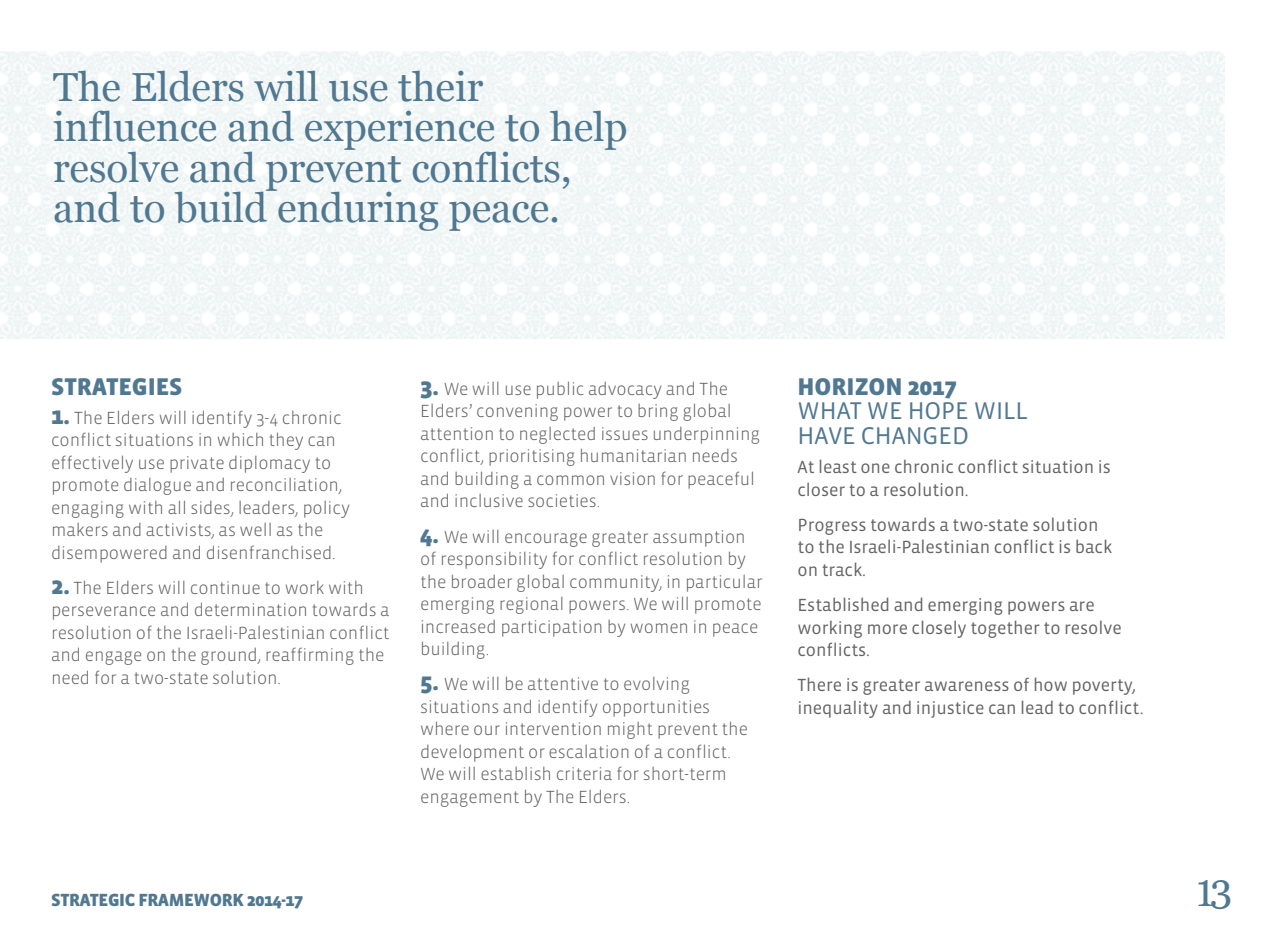
<style>
.page{position:relative;width:1276px;height:944px;background:#fff}
.page>*{position:absolute;margin:0;border:0;box-sizing:border-box;transform-origin:0 0}
.t1{font:40.5px/40.5px "Georgia";letter-spacing:-.005em;color:#517891}
.t2{font:24.75px/24.8px "Vista Sans";letter-spacing:-.005em;color:#517891}
.t3{font:900 24.75px "Vista Sans";letter-spacing:-.005em;color:#517891}
.t4{font:300 18px/22.5px "Vista Sans";letter-spacing:-.005em;color:#626362}
.t5{font:18px/22.5px "Vista Sans";letter-spacing:-.005em;color:#626362}
.t6{font:900 18px "Vista Sans";letter-spacing:-.02em;color:#517891}
.s1{font-weight:900;font-size:24.75px;color:#517891}
</style>
<div class="page">
<img style="left:0;top:51px;width:1225px;height:287px">
<h1 class="t1" style="left:53px;top:66px;width:576px">The Elders will use their influence and experience to help resolve and prevent conflicts, and to build enduring peace.</h1>
<h2 class="t3" style="left:51px;top:374px;width:133px">STRATEGIES</h2>
<p class="t4" style="left:51px;top:407px;width:300px"><span class="s1">1.</span> The Elders will identify 3-4 chronic conflict situations in which they can effectively use private diplomacy to promote dialogue and reconciliation, engaging with all sides, leaders, policy makers and activists, as well as the disempowered and disenfranchised.</p>
<p class="t4" style="left:51px;top:577px;width:340px"><span class="s1">2.</span> The Elders will continue to work with perseverance and determination towards a resolution of the Israeli-Palestinian conflict and engage on the ground, reaffirming the need for a two-state solution.</p>
<p class="t4" style="left:420px;top:378px;width:342px"><span class="s1">3.</span> We will use public advocacy and The Elders’ convening power to bring global attention to neglected issues underpinning conflict, prioritising humanitarian needs and building a common vision for peaceful and inclusive societies.</p>
<p class="t4" style="left:420px;top:526px;width:344px"><span class="s1">4.</span> We will encourage greater assumption of responsibility for conflict resolution by the broader global community, in particular emerging regional powers. We will promote increased participation by women in peace building.</p>
<p class="t4" style="left:420px;top:673px;width:329px"><span class="s1">5.</span> We will be attentive to evolving situations and identify opportunities where our intervention might prevent the development or escalation of a conflict.<br>We will establish criteria for short-term engagement by The Elders.</p>
<p class="t6" style="left:51px;top:891px;width:254px">STRATEGIC FRAMEWORK 2014-17</p>
<h2 class="t3" style="left:797px;top:374px;width:161px">HORIZON 2017</h2>
<h2 class="t2" style="left:797px;top:399px;width:232px">WHAT WE HOPE WILL<br>HAVE CHANGED</h2>
<p class="t5" style="left:797px;top:456px;width:315px">At least one chronic conflict situation is closer to a resolution.</p>
<p class="t5" style="left:797px;top:514px;width:316px">Progress towards a two-state solution to the Israeli-Palestinian conflict is back on track.</p>
<p class="t5" style="left:797px;top:594px;width:326px">Established and emerging powers are working more closely together to resolve conflicts.</p>
<p class="t5" style="left:797px;top:674px;width:347px">There is greater awareness of how poverty, inequality and injustice can lead to conflict.</p>
<h1 class="t1" style="left:1196px;top:871px;width:38px">13</h1>
</div>
